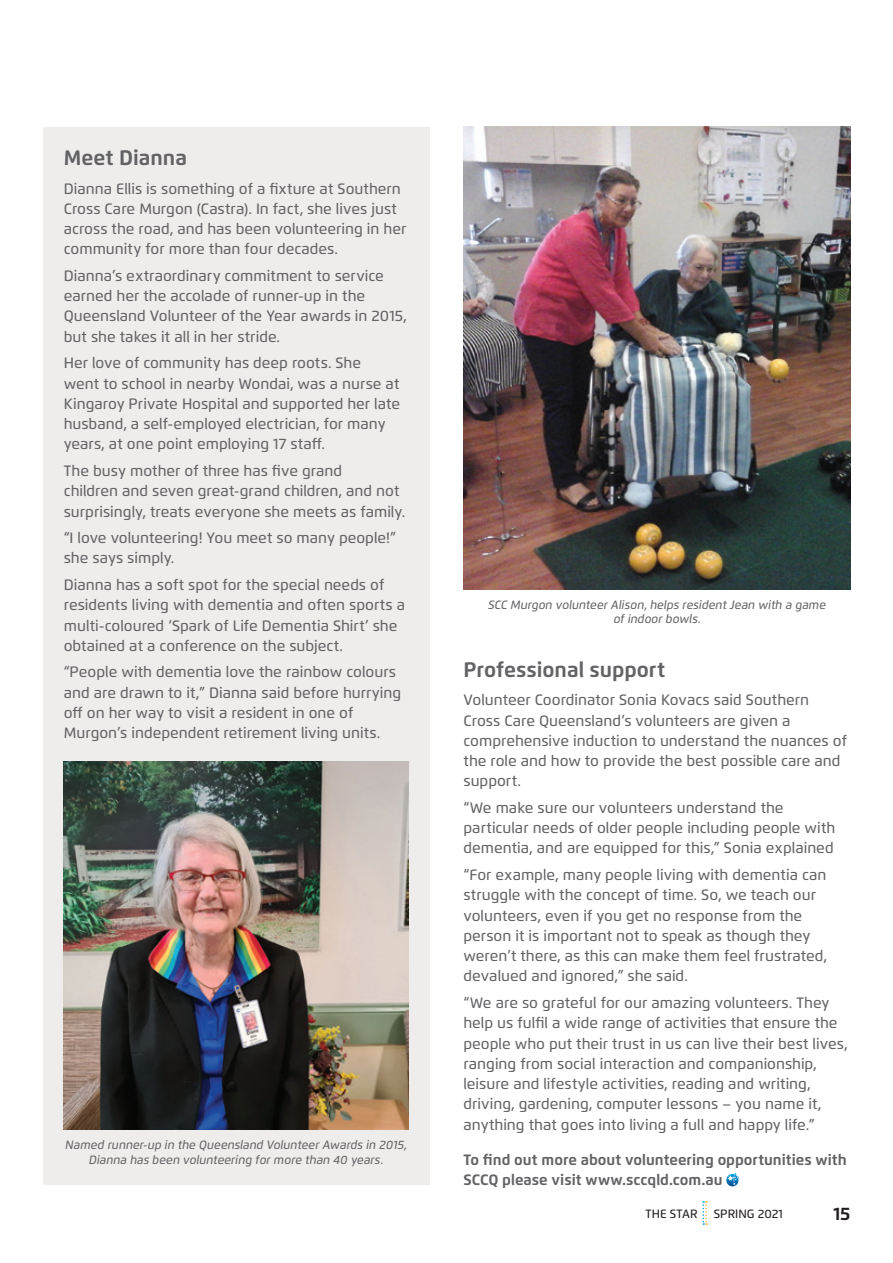
<style>
.page{position:relative;width:893px;height:1263px;background:#fff}
.page>*{position:absolute;margin:0;border:0;box-sizing:border-box;transform-origin:0 0}
.t1{font:700 21px "Flexo";color:#636366}
.t2{font:700 18px "Flexo";color:#231f20}
.t3{font:500 15px/20.2px "Flexo";color:#636366}
.t4{font:700 15px/20.2px "Flexo";color:#636366}
.t5{font:italic 500 12px/14.4px "Flexo";color:#636366;text-align:center}
.t6{font:500 12px "Flexo";color:#231f20}
</style>
<div class="page">
<svg style="left:726px;top:1173px;width:13px;height:13px"></svg>
<div style="left:43px;top:127px;width:386px;height:1058px;background:#efedec"></div>
<img style="left:463px;top:127px;width:387px;height:462px">
<img style="left:64px;top:761px;width:344px;height:368px">
<svg style="left:702px;top:1201px;width:8px;height:24px"></svg>
<h1 class="t1" style="left:64px;top:145px;width:125px">Meet Dianna</h1>
<p class="t3" style="left:64px;top:178px;width:344px">Dianna Ellis is something of a fixture at Southern Cross Care Murgon (Castra). In fact, she lives just across the road, and has been volunteering in her community for more than four decades.</p>
<p class="t3" style="left:64px;top:266px;width:344px">Dianna’s extraordinary commitment to service earned her the accolade of runner-up in the Queensland Volunteer of the Year awards in 2015, but she takes it all in her stride.</p>
<p class="t3" style="left:64px;top:353px;width:338px">Her love of community has deep roots. She went to school in nearby Wondai, was a nurse at Kingaroy Private Hospital and supported her late husband, a self-employed electrician, for many years, at one point employing 17 staff.</p>
<p class="t3" style="left:64px;top:461px;width:343px">The busy mother of three has five grand<br>children and seven great-grand children, and not surprisingly, treats everyone she meets as family.</p>
<p class="t3" style="left:64px;top:528px;width:334px">“I love volunteering! You meet so many people!” she says simply.</p>
<p class="t3" style="left:64px;top:575px;width:343px">Dianna has a soft spot for the special needs of residents living with dementia and often sports a multi-coloured ‘Spark of Life Dementia Shirt’ she obtained at a conference on the subject.</p>
<p class="t3" style="left:64px;top:662px;width:339px">“People with dementia love the rainbow colours and are drawn to it,” Dianna said before hurrying off on her way to visit a resident in one of Murgon’s independent retirement living units.</p>
<p class="t5" style="left:65px;top:1138px;width:343px">Named runner-up in the Queensland Volunteer Awards in 2015,<br>Dianna has been volunteering for more than 40 years.</p>
<p class="t5" style="left:488px;top:598px;width:339px">SCC Murgon volunteer Alison, helps resident Jean with a game of indoor bowls.</p>
<h1 class="t1" style="left:463px;top:656px;width:203px">Professional support</h1>
<p class="t3" style="left:463px;top:690px;width:385px">Volunteer Coordinator Sonia Kovacs said Southern Cross Care Queensland’s volunteers are given a comprehensive induction to understand the nuances of the role and how to provide the best possible care and support.</p>
<p class="t3" style="left:463px;top:797px;width:373px">“We make sure our volunteers understand the particular needs of older people including people with dementia, and are equipped for this,” Sonia explained</p>
<p class="t3" style="left:463px;top:865px;width:365px">“For example, many people living with dementia can struggle with the concept of time. So, we teach our volunteers, even if you get no response from the person it is important not to speak as though they weren’t there, as this can make them feel frustrated, devalued and ignored,” she said.</p>
<p class="t3" style="left:463px;top:992px;width:386px">“We are so grateful for our amazing volunteers. They help us fulfil a wide range of activities that ensure the people who put their trust in us can live their best lives, ranging from social interaction and companionship, leisure and lifestyle activities, reading and writing, driving, gardening, computer lessons – you name it, anything that goes into living a full and happy life.”</p>
<p class="t4" style="left:463px;top:1149px;width:385px">To find out more about volunteering opportunities with<br>SCCQ please visit www.sccqld.com.au</p>
<p class="t6" style="left:646px;top:1206px;width:54px">THE STAR</p>
<p class="t6" style="left:714px;top:1206px;width:71px">SPRING 2021</p>
<p class="t2" style="left:833px;top:1203px;width:19px">15</p>
</div>
